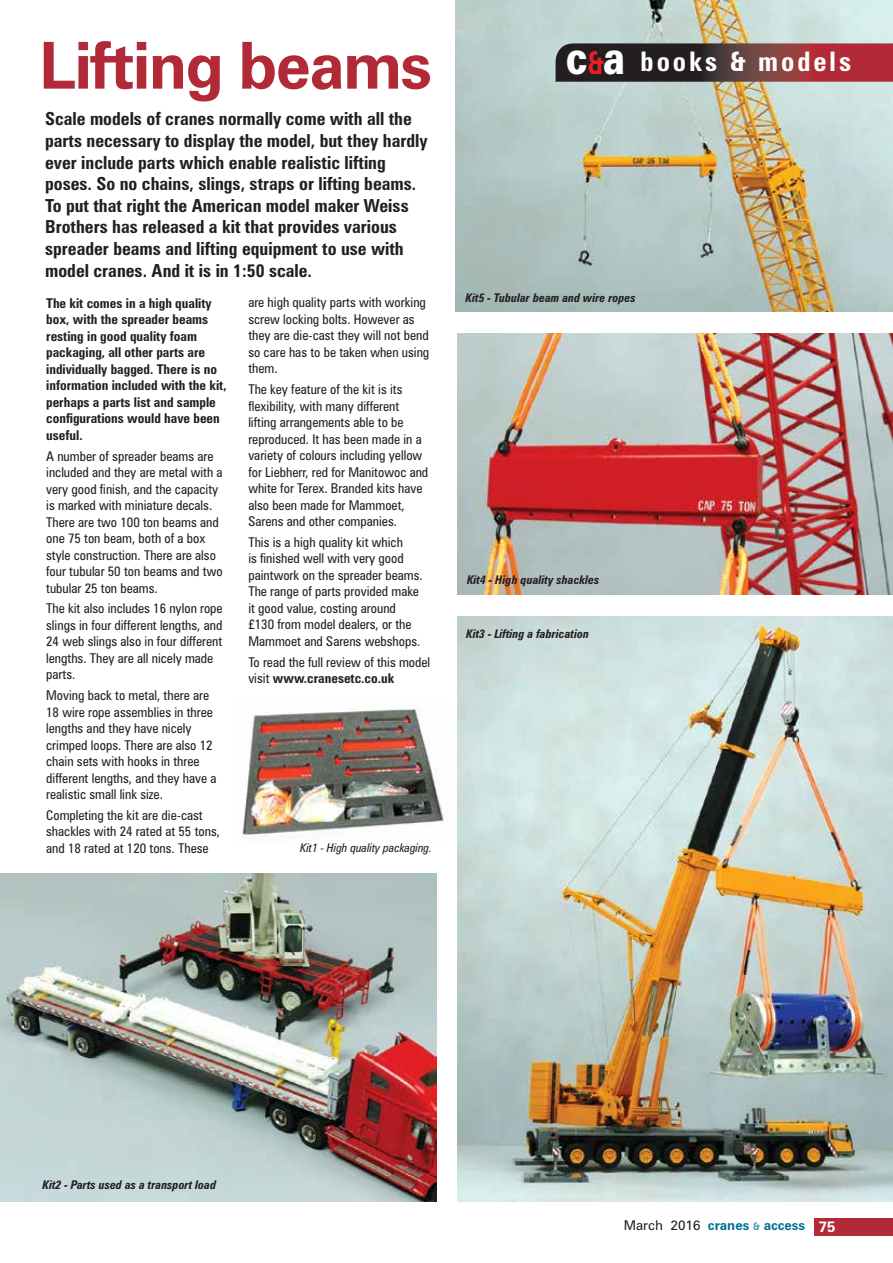
<style>
.page{position:relative;width:893px;height:1263px;background:#fff}
.page>*{position:absolute;margin:0;border:0;box-sizing:border-box;transform-origin:0 0}
.t1{font:700 64.95px "Zurich BT";letter-spacing:-.03em;color:#b22a37}
.t2{font:700 condensed 27px "Zurich BT";letter-spacing:.11em;color:#fff}
.t3{font:700 condensed 18px/21.6px "Zurich BT";color:#231f20}
.t4{font:condensed 13.5px/16.5px "Zurich BT";color:#231f20}
.t5{font:700 condensed 13.5px/16.5px "Zurich BT";color:#231f20}
.t6{font:700 13.5px "Zurich BT";color:#00728f}
.t7{font:italic 700 condensed 12px "Zurich BT";color:#231f20}
.t8{font:italic condensed 12px "Zurich BT";color:#231f20}
.s1{font-weight:900;font-stretch:normal;font-size:45.9px}
.s2{font-stretch:normal;font-size:31.65px;color:#ed1d24}
.s3{font-weight:700}
.s4{font-weight:400;color:#231f20}
.s5{font-size:10.5px;color:#3c9db6}
.s6{font-size:15px;color:#fff}
</style>
<div class="page">
<div style="left:815px;top:1218px;width:78px;height:17px;background:#b22a37"></div>
<img style="left:457px;top:616px;width:436px;height:586px">
<img style="left:456px;top:0;width:437px;height:595px">
<svg style="left:556px;top:43px;width:337px;height:39px;background:#613032"></svg>
<img style="left:242px;top:708px;width:202px;height:130px">
<img style="left:0;top:873px;width:436px;height:329px">
<div style="left:451px;top:312px;width:442px;height:21px;background:#fff"></div>
<h1 class="t1" style="left:39px;top:26px;width:395px">Lifting beams</h1>
<h2 class="t2" style="left:566px;top:45px;width:287px"><span class="s1">c</span><span class="s2">&amp;</span><span class="s1">a</span> books &amp; models</h2>
<p class="t3" style="left:45px;top:108px;width:384px">Scale models of cranes normally come with all the parts necessary to display the model, but they hardly ever include parts which enable realistic lifting poses. So no chains, slings, straps or lifting beams.<br>To put that right the American model maker Weiss Brothers has released a kit that provides various spreader beams and lifting equipment to use with model cranes. And it is in 1:50 scale.</p>
<p class="t5" style="left:46px;top:295px;width:182px">The kit comes in a high quality box, with the spreader beams resting in good quality foam packaging, all other parts are individually bagged. There is no information included with the kit, perhaps a parts list and sample configurations would have been useful.</p>
<p class="t4" style="left:46px;top:447px;width:178px">A number of spreader beams are included and they are metal with a very good finish, and the capacity is marked with miniature decals.<br>There are two 100 ton beams and one 75 ton beam, both of a box style construction. There are also four tubular 50 ton beams and two tubular 25 ton beams.</p>
<p class="t4" style="left:46px;top:600px;width:178px">The kit also includes 16 nylon rope slings in four different lengths, and<br>24 web slings also in four different lengths. They are all nicely made parts.</p>
<p class="t4" style="left:46px;top:687px;width:172px">Moving back to metal, there are<br>18 wire rope assemblies in three lengths and they have nicely crimped loops. There are also 12 chain sets with hooks in three different lengths, and they have a realistic small link size.</p>
<p class="t4" style="left:46px;top:807px;width:175px">Completing the kit are die-cast shackles with 24 rated at 55 tons, and 18 rated at 120 tons. These</p>
<p class="t4" style="left:248px;top:294px;width:182px">are high quality parts with working screw locking bolts. However as they are die-cast they will not bend so care has to be taken when using them.</p>
<p class="t4" style="left:248px;top:381px;width:181px">The key feature of the kit is its flexibility, with many different lifting arrangements able to be reproduced. It has been made in a variety of colours including yellow for Liebherr, red for Manitowoc and white for Terex. Branded kits have also been made for Mammoet,<br>Sarens and other companies.</p>
<p class="t4" style="left:248px;top:534px;width:176px">This is a high quality kit which<br>is finished well with very good paintwork on the spreader beams.<br>The range of parts provided make it good value, costing around £130 from model dealers, or the<br>Mammoet and Sarens webshops.</p>
<p class="t4" style="left:248px;top:653px;width:183px">To read the full review of this model visit <span class="s3">www.cranesetc.co.uk</span></p>
<p class="t8" style="left:300px;top:840px;width:133px">Kit1 - High quality packaging.</p>
<p class="t7" style="left:466px;top:290px;width:172px">Kit5 - Tubular beam and wire ropes</p>
<p class="t7" style="left:467px;top:573px;width:134px">Kit4 - High quality shackles</p>
<p class="t7" style="left:466px;top:627px;width:124px">Kit3 - Lifting a fabrication</p>
<p class="t7" style="left:42px;top:1177px;width:175px">Kit2 - Parts used as a transport load</p>
<p class="t6" style="left:624px;top:1217px;width:213px"><span class="s4">March 2016</span> cranes <span class="s5">&amp;</span> access <span class="s6">75</span></p>
</div>
